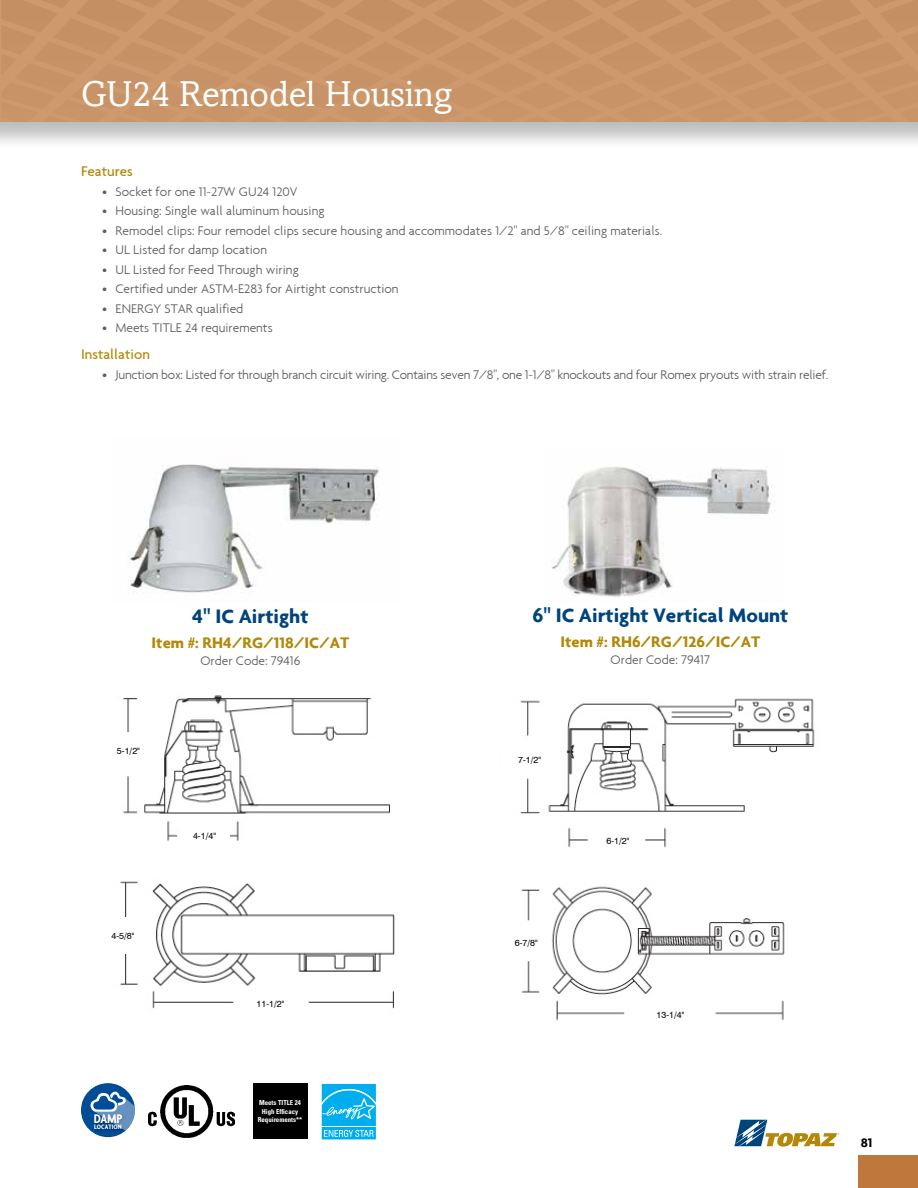
<style>
.page{position:relative;width:918px;height:1188px;background:#fff}
.page>*{position:absolute;margin:0;border:0;box-sizing:border-box;transform-origin:0 0}
.t1{font:36px "Amasis";color:#fff}
.t2{font:700 21px "Agenda";color:#00447c}
.t3{font:700 16.5px "Agenda";color:#b38808}
.t4{font:500 15px "Agenda";color:#b38808}
.t5{font:300 13.5px "Agenda";color:#5d5d60}
.t6{font:300 13.5px "Agenda";letter-spacing:-.02em;color:#5d5d60}
.t7{font:700 condensed 13.5px "Agenda";color:#fff}
.t8{font:700 13.5px "Agenda";color:#000}
.t9{font:9px "Swiss 721 BT";color:#000}
.t10{font:700 condensed 6.9px/8.2px "Univers";color:#fff;text-align:center}
.t11{font:700 condensed 6.9px "Agenda";letter-spacing:.02em;color:#fff}
</style>
<div class="page">
<svg style="left:734px;top:1120px;width:105px;height:27px"></svg>
<div style="left:0;top:0;width:918px;height:151px;background:#000;opacity:.35"></div>
<div style="left:0;top:0;width:918px;height:122px;background:#c89467"></div>
<div style="left:859px;top:1155px;width:59px;height:33px;background:#be783c"></div>
<svg style="left:321px;top:1084px;width:55px;height:56px;background:#2ebcf1"></svg>
<div style="left:253px;top:1084px;width:54px;height:55px;background:#000"></div>
<img style="left:149px;top:1086px;width:85px;height:51px">
<div style="left:81px;top:1083px;width:54px;height:54px;background:#004c96;border-radius:50%"></div>
<div style="left:93px;top:1113px;width:33px;height:20px;background:#00488e"></div>
<svg style="left:91px;top:1092px;width:44px;height:39px"></svg>
<img style="left:123px;top:695px;width:267px;height:146px">
<img style="left:120px;top:881px;width:275px;height:128px">
<div style="left:101px;top:732px;width:55px;height:36px;background:#fff"></div>
<div style="left:96px;top:917px;width:54px;height:37px;background:#fff"></div>
<div style="left:180px;top:818px;width:49px;height:36px;background:#fff"></div>
<div style="left:238px;top:987px;width:65px;height:33px;background:#fff"></div>
<img style="left:520px;top:698px;width:295px;height:150px">
<img style="left:521px;top:886px;width:264px;height:135px">
<div style="left:503px;top:741px;width:54px;height:36px;background:#fff"></div>
<div style="left:591px;top:822px;width:54px;height:36px;background:#fff"></div>
<div style="left:502px;top:924px;width:48px;height:37px;background:#fff"></div>
<div style="left:638px;top:998px;width:65px;height:32px;background:#fff"></div>
<img style="left:129px;top:464px;width:250px;height:130px">
<img style="left:551px;top:466px;width:224px;height:131px">
<h1 class="t1" style="left:81px;top:73px;width:373px">GU24 Remodel Housing</h1>
<p class="t4" style="left:81px;top:162px;width:53px">Features</p>
<p class="t5" style="left:102px;top:183px;width:197px">• Socket for one 11-27W GU24 120V</p>
<p class="t5" style="left:102px;top:203px;width:224px">• Housing: Single wall aluminum housing</p>
<p class="t5" style="left:102px;top:222px;width:562px">• Remodel clips: Four remodel clips secure housing and accommodates 1/2" and 5/8" ceiling materials.</p>
<p class="t5" style="left:102px;top:242px;width:167px">• UL Listed for damp location</p>
<p class="t5" style="left:102px;top:261px;width:198px">• UL Listed for Feed Through wiring</p>
<p class="t5" style="left:102px;top:281px;width:298px">• Certified under ASTM-E283 for Airtight construction</p>
<p class="t5" style="left:102px;top:300px;width:143px">• ENERGY STAR qualified</p>
<p class="t5" style="left:102px;top:320px;width:172px">• Meets TITLE 24 requirements</p>
<p class="t4" style="left:81px;top:345px;width:70px">Installation</p>
<p class="t6" style="left:102px;top:366px;width:728px">• Junction box: Listed for through branch circuit wiring. Contains seven 7/8", one 1-1/8" knockouts and four Romex pryouts with strain relief.</p>
<h2 class="t2" style="left:192px;top:603px;width:118px">4" IC Airtight</h2>
<p class="t3" style="left:152px;top:633px;width:199px">Item #: RH4/RG/118/IC/AT</p>
<p class="t5" style="left:200px;top:653px;width:102px">Order Code: 79416</p>
<p class="t9" style="left:117px;top:745px;width:25px">5-1/2"</p>
<p class="t9" style="left:193px;top:831px;width:25px">4-1/4"</p>
<p class="t9" style="left:111px;top:930px;width:25px">4-5/8"</p>
<p class="t9" style="left:256px;top:998px;width:29px">11-1/2"</p>
<p class="t7" style="left:94px;top:1111px;width:30px">DAMP</p>
<p class="t11" style="left:94px;top:1123px;width:29px">LOCATION</p>
<p class="t10" style="left:258px;top:1099px;width:46px">Meets TITLE 24<br>High Efficacy<br>Requirements**</p>
<h2 class="t2" style="left:532px;top:602px;width:257px">6" IC Airtight Vertical Mount</h2>
<p class="t3" style="left:560px;top:632px;width:202px">Item #: RH6/RG/126/IC/AT</p>
<p class="t5" style="left:611px;top:651px;width:101px">Order Code: 79417</p>
<p class="t9" style="left:518px;top:754px;width:25px">7-1/2"</p>
<p class="t9" style="left:515px;top:937px;width:25px">6-7/8"</p>
<p class="t9" style="left:606px;top:835px;width:25px">6-1/2"</p>
<p class="t9" style="left:657px;top:1009px;width:29px">13-1/4"</p>
<p class="t8" style="left:861px;top:1134px;width:13px">81</p>
</div>
